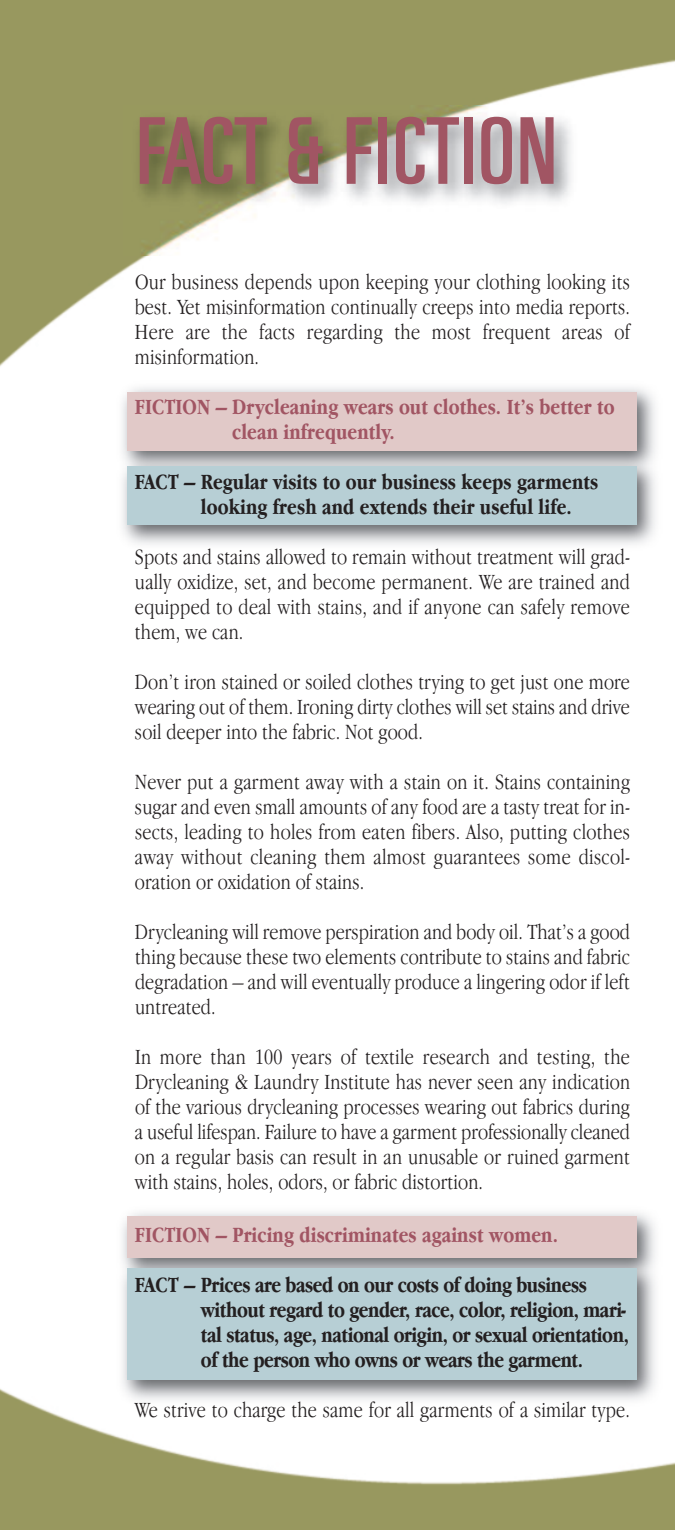
<style>
.page{position:relative;width:675px;height:1530px;background:#fff}
.page>*{position:absolute;margin:0;border:0;box-sizing:border-box;transform-origin:0 0}
.t1{font:100px "U59";color:#a15563}
.t2{font:300 condensed 22.5px/25px "Garamond IT Cby BT";letter-spacing:.01em;color:#231f20;text-align:justify}
.t3{font:700 condensed 22.5px/25px "Garamond IT Cby BT";letter-spacing:-.02em;color:#231f20}
.t4{font:700 condensed 22.5px/25px "Garamond IT Cby BT";letter-spacing:.005em;color:#a15563}
.t5{font:700 condensed 22.5px/25px "Garamond IT Cby BT";letter-spacing:.005em;color:#231f20}
</style>
<div class="page">
<img style="left:0;top:0;width:675px;height:1530px">
<img style="left:113px;top:378px;width:553px;height:177px">
<div style="left:127px;top:392px;width:509px;height:59px;background:#e1c9c8"></div>
<div style="left:127px;top:466px;width:509px;height:59px;background:#b7cfd5"></div>
<img style="left:113px;top:1202px;width:553px;height:208px">
<div style="left:127px;top:1216px;width:509px;height:42px;background:#e1c9c8"></div>
<div style="left:127px;top:1269px;width:509px;height:111px;background:#b7cfd5"></div>
<img style="left:123px;top:106px;width:540px;height:150px">
<h1 class="t1" style="left:135px;top:117px;width:425px">FACT &amp; FICTION</h1>
<p class="t2" style="left:135px;top:271px;width:497px">Our business depends upon keeping your clothing looking its best. Yet misinformation continually creeps into media reports.<br>Here are the facts regarding the most frequent areas of misinformation.</p>
<p class="t4" style="left:232px;top:396px;width:384px;text-indent:-97px">FICTION – Drycleaning wears out clothes. It’s better to clean infrequently.</p>
<p class="t5" style="left:201px;top:471px;width:399px;text-indent:-66px">FACT – Regular visits to our business keeps garments looking fresh and extends their useful life.</p>
<p class="t2" style="left:135px;top:546px;width:497px">Spots and stains allowed to remain without treatment will grad&shy;ually oxidize, set, and become permanent. We are trained and equipped to deal with stains, and if anyone can safely remove them, we can.</p>
<p class="t2" style="left:135px;top:671px;width:496px">Don’t iron stained or soiled clothes trying to get just one more wearing out of them. Ironing dirty clothes will set stains and drive soil deeper into the fabric. Not good.</p>
<p class="t2" style="left:135px;top:771px;width:497px">Never put a garment away with a stain on it. Stains containing sugar and even small amounts of any food are a tasty treat for in&shy;sects, leading to holes from eaten fibers. Also, putting clothes away without cleaning them almost guarantees some discol&shy;oration or oxidation of stains.</p>
<p class="t2" style="left:135px;top:921px;width:497px">Drycleaning will remove perspiration and body oil. That’s a good thing because these two elements contribute to stains and fabric degradation – and will eventually produce a lingering odor if left untreated.</p>
<p class="t2" style="left:135px;top:1046px;width:497px">In more than 100 years of textile research and testing, the Drycleaning &amp; Laundry Institute has never seen any indication of the various drycleaning processes wearing out fabrics during a useful lifespan. Failure to have a garment professionally cleaned on a regular basis can result in an unusable or ruined garment with stains, holes, odors, or fabric distortion.</p>
<p class="t4" style="left:135px;top:1224px;width:425px">FICTION – Pricing discriminates against women.</p>
<p class="t3" style="left:201px;top:1274px;width:430px;text-indent:-66px">FACT – Prices are based on our costs of doing business without regard to gender, race, color, religion, mari&shy;tal status, age, national origin, or sexual orientation, of the person who owns or wears the garment.</p>
<p class="t2" style="left:135px;top:1399px;width:496px">We strive to charge the same for all garments of a similar type.</p>
</div>
